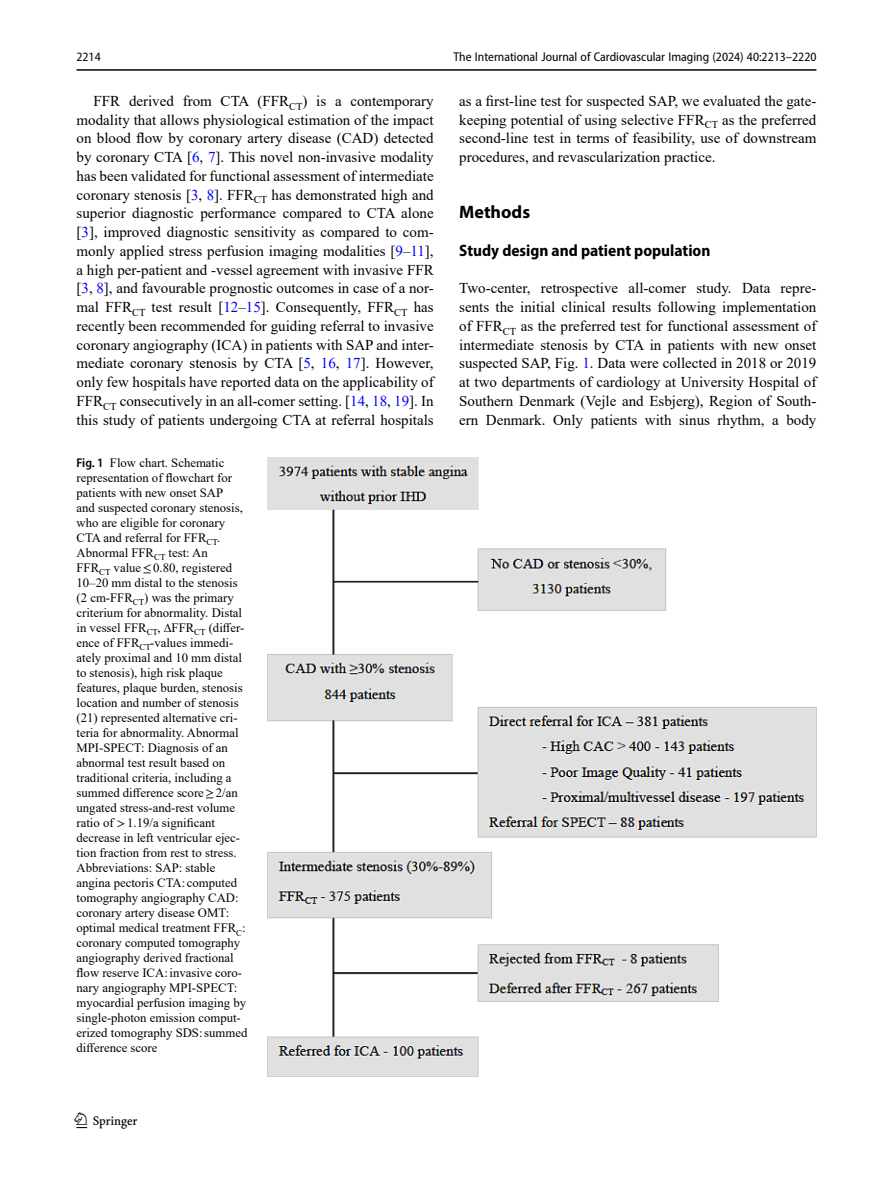
<style>
.page{position:relative;width:893px;height:1187px;background:#fff}
.page>*{position:absolute;margin:0;border:0;box-sizing:border-box;transform-origin:0 0}
.t1{font:22.5px "Springnew";color:#000}
.Head_1{font:700 18px "Myriad Pro";color:#000}
.Head_2_After_1{font:700 semi-condensed 16.5px "Myriad Pro";color:#000}
.Body_Text_Indent{font:15px/18.8px "Times New Roman";color:#000;text-align:justify}
.Body_Text{font:15px/18.8px "Times New Roman";color:#000;text-align:justify}
.Figure_Caption_Side{font:12.75px/15px "Times New Roman";color:#000}
.t2{font:semi-condensed 12.75px "Myriad Pro";color:#000}
.s1{color:#00f}
.s2{font-family:"Myriad Pro";font-weight:600;font-stretch:semi-condensed}
.s3{font-family:"STIX"}
</style>
<div class="page">
<hr style="left:77px;top:69px;width:739px;height:2px;background:#000">
<img style="left:268px;top:457px;width:548px;height:619px">
<p class="t2" style="left:77px;top:49px;width:26px">2214</p>
<p class="t2" style="left:454px;top:49px;width:364px">The International Journal of Cardiovascular Imaging (2024) 40:2213–2220</p>
<p class="Body_Text_Indent" style="left:77px;top:91px;width:359px;text-indent:17px">FFR derived from CTA (FFR<sub>CT</sub>) is a contemporary modality that allows physiological estimation of the impact on blood flow by coronary artery disease (CAD) detected by coronary CTA [<span class="s1">6</span>, <span class="s1">7</span>]. This novel non-invasive modality has been validated for functional assessment of intermediate coronary stenosis [<span class="s1">3</span>, <span class="s1">8</span>]. FFR<sub>CT</sub> has demonstrated high and superior diagnostic performance compared to CTA alone [<span class="s1">3</span>], improved diagnostic sensitivity as compared to com&shy;monly applied stress perfusion imaging modalities [<span class="s1">9</span>–<span class="s1">11</span>], a high per-patient and -vessel agreement with invasive FFR [<span class="s1">3</span>, <span class="s1">8</span>], and favourable prognostic outcomes in case of a nor&shy;mal FFR<sub>CT</sub> test result [<span class="s1">12</span>–<span class="s1">15</span>]. Consequently, FFR<sub>CT</sub> has recently been recommended for guiding referral to invasive coronary angiography (ICA) in patients with SAP and inter&shy;mediate coronary stenosis by CTA [<span class="s1">5</span>, <span class="s1">16</span>, <span class="s1">17</span>]. However, only few hospitals have reported data on the applicability of FFR<sub>CT</sub> consecutively in an all-comer setting. [<span class="s1">14</span>, <span class="s1">18</span>, <span class="s1">19</span>]. In this study of patients undergoing CTA at referral hospitals</p>
<p class="Body_Text_Indent" style="left:459px;top:91px;width:359px">as a first-line test for suspected SAP, we evaluated the gate&shy;keeping potential of using selective FFR<sub>CT</sub> as the preferred second-line test in terms of feasibility, use of downstream procedures, and revascularization practice.</p>
<p class="Head_1" style="left:459px;top:200px;width:72px">Methods</p>
<p class="Head_2_After_1" style="left:459px;top:240px;width:253px">Study design and patient population</p>
<p class="Body_Text" style="left:459px;top:278px;width:359px">Two-center, retrospective all-comer study. Data repre&shy;sents the initial clinical results following implementation of FFR<sub>CT</sub> as the preferred test for functional assessment of intermediate stenosis by CTA in patients with new onset suspected SAP, Fig. <span class="s1">1</span>. Data were collected in 2018 or 2019 at two departments of cardiology at University Hospital of Southern Denmark (Vejle and Esbjerg), Region of South&shy;ern Denmark. Only patients with sinus rhythm, a body</p>
<p class="Figure_Caption_Side" style="left:77px;top:455px;width:172px"><span class="s2">Fig. 1</span> Flow chart. Schematic representation of flowchart for patients with new onset SAP<br>and suspected coronary stenosis, who are eligible for coronary<br>CTA and referral for FFR<sub>CT</sub>.<br>Abnormal FFR<sub>CT</sub> test: An<br>FFR<sub>CT</sub> value<span class="s3">≤</span>0.80, registered<br>10–20 mm distal to the stenosis (2 cm-FFR<sub>CT</sub>) was the primary criterium for abnormality. Distal in vessel FFR<sub>CT</sub>, ∆FFR<sub>CT</sub> (differ&shy;ence of FFR<sub>CT</sub>-values immedi&shy;ately proximal and 10 mm distal to stenosis), high risk plaque features, plaque burden, stenosis location and number of stenosis (21) represented alternative cri&shy;teria for abnormality. Abnormal<br>MPI-SPECT: Diagnosis of an abnormal test result based on traditional criteria, including a summed difference score<span class="s3">≥</span>2/an ungated stress-and-rest volume ratio of <span class="s3">&gt;</span>1.19/a significant decrease in left ventricular ejec&shy;tion fraction from rest to stress.<br>Abbreviations: SAP: stable angina pectoris CTA: computed tomography angiography CAD: coronary artery disease OMT: optimal medical treatment FFR<sub>C</sub>: coronary computed tomography angiography derived fractional flow reserve ICA:invasive coro&shy;nary angiography MPI-SPECT: myocardial perfusion imaging by single-photon emission comput&shy;erized tomography SDS:summed difference score</p>
<h1 class="t1" style="left:77px;top:1107px;width:63px">1 3</h1>
</div>
